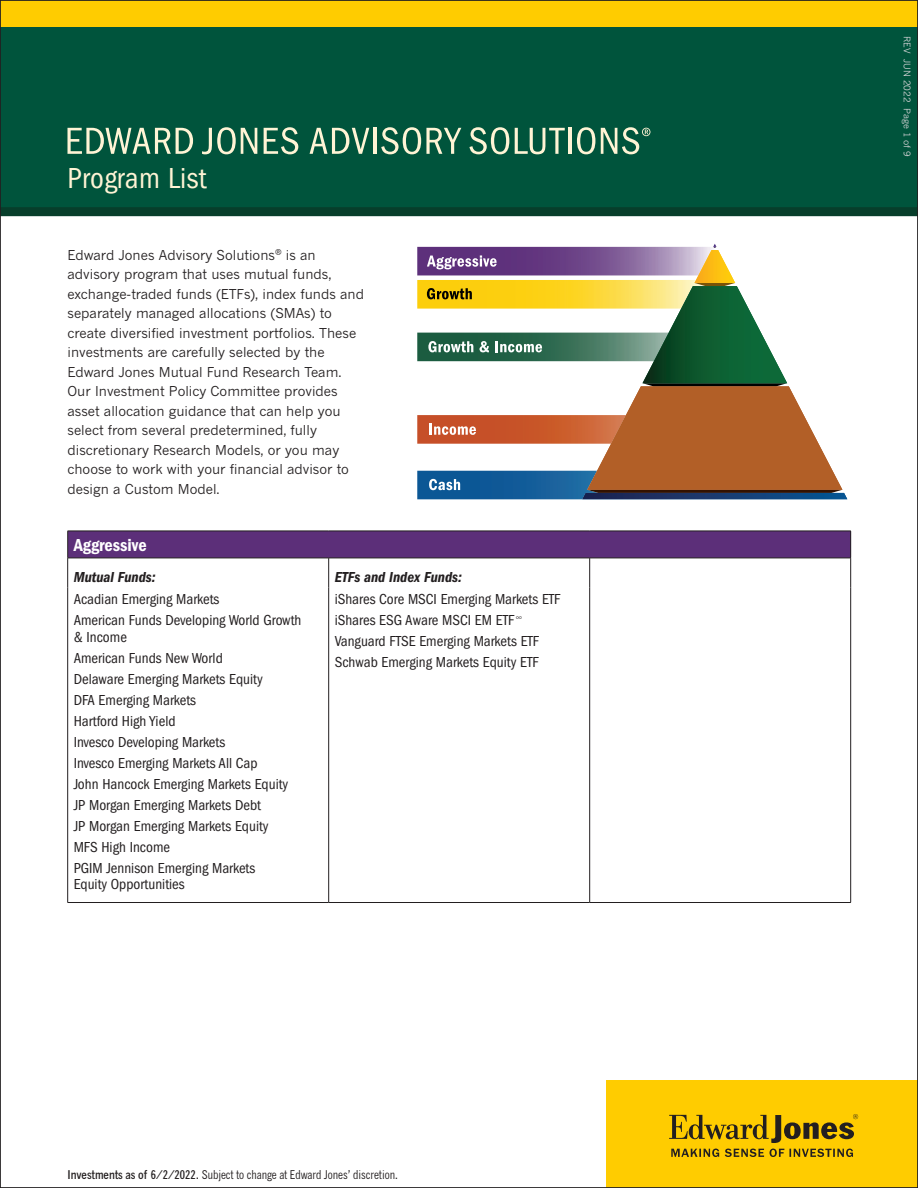
<style>
.page{position:relative;width:918px;height:1188px;background:#fff}
.page>*{position:absolute;margin:0;border:0;box-sizing:border-box;transform-origin:0 0}
.t1{font:condensed 30px "ITC Franklin Gothic Std";letter-spacing:.01em;color:#fff4d5}
.t2{font:18px "ITC Franklin Gothic Std Dm Cd";color:#fff}
.t3{font:condensed 15px/21px "ITC Franklin Gothic Std";color:#231f20}
.t4{font:15px "ITC Franklin Gothic Std Dm Cd It";color:#231f20}
.t5{font:13.5px/19.5px "News Gothic MT Pro";color:#231f20}
.t6{font:condensed 12px "News Gothic MT Pro";color:#231f20}
.t7{font:9.15px "News Gothic MT Pro";color:#d1d2d4}
.s1{font-weight:700}
</style>
<div class="page">
<div style="left:607px;top:1080px;width:311px;height:108px;background:#fc0"></div>
<svg style="left:671px;top:1149px;width:48px;height:8px"></svg>
<svg style="left:725px;top:1149px;width:39px;height:8px"></svg>
<svg style="left:770px;top:1149px;width:83px;height:8px"></svg>
<svg style="left:669px;top:1114px;width:189px;height:29px"></svg>
<div style="left:0;top:0;width:918px;height:216px;background:#00543c"></div>
<div style="left:0;top:0;width:918px;height:27px;background:#fc0"></div>
<svg style="left:68px;top:128px;width:125px;height:26px"></svg>
<svg style="left:202px;top:127px;width:55px;height:27px"></svg>
<svg style="left:264px;top:127px;width:34px;height:27px"></svg>
<svg style="left:310px;top:128px;width:59px;height:26px"></svg>
<hr style="left:373px;top:128px;width:4px;height:26px;background:#fff4d5">
<svg style="left:381px;top:127px;width:80px;height:27px"></svg>
<svg style="left:469px;top:127px;width:40px;height:27px"></svg>
<svg style="left:515px;top:128px;width:50px;height:26px"></svg>
<hr style="left:568px;top:128px;width:4px;height:26px;background:#fff4d5">
<svg style="left:577px;top:127px;width:18px;height:27px"></svg>
<svg style="left:601px;top:127px;width:49px;height:27px"></svg>
<div style="left:0;top:207px;width:918px;height:9px;background:#073e2b"></div>
<div style="left:68px;top:531px;width:783px;height:27px;background:#5c2f79"></div>
<hr style="left:68px;top:531px;width:261px;height:1px;background:#231f20">
<svg style="left:67px;top:531px;width:1px;height:27px"></svg>
<hr style="left:329px;top:531px;width:261px;height:1px;background:#231f20">
<hr style="left:590px;top:531px;width:261px;height:1px;background:#231f20">
<svg style="left:850px;top:531px;width:1px;height:27px"></svg>
<hr style="left:68px;top:558px;width:261px;height:1px;background:#231f20">
<hr style="left:67px;top:558px;width:1px;height:30px;background:#231f20">
<hr style="left:329px;top:558px;width:261px;height:1px;background:#231f20">
<hr style="left:590px;top:558px;width:261px;height:1px;background:#231f20">
<hr style="left:589px;top:558px;width:1px;height:30px;background:#231f20">
<hr style="left:850px;top:558px;width:1px;height:30px;background:#231f20">
<hr style="left:850px;top:588px;width:1px;height:314px;background:#231f20">
<hr style="left:68px;top:902px;width:261px;height:1px;background:#231f20">
<hr style="left:329px;top:902px;width:261px;height:1px;background:#231f20">
<hr style="left:590px;top:902px;width:261px;height:1px;background:#231f20">
<hr style="left:67px;top:588px;width:1px;height:314px;background:#231f20">
<hr style="left:589px;top:588px;width:1px;height:314px;background:#231f20">
<hr style="left:328px;top:558px;width:1px;height:30px;background:#231f20">
<hr style="left:328px;top:588px;width:1px;height:314px;background:#231f20">
<svg style="left:417px;top:244px;width:430px;height:255px"></svg>
<h1 class="t1" style="left:68px;top:161px;width:141px">Program List</h1>
<p class="t5" style="left:67px;top:245px;width:298px">Edward Jones Advisory Solutions<sup>®</sup> is an advisory program that uses mutual funds, exchange-traded funds (ETFs), index funds and separately managed allocations (SMAs) to create diversified investment portfolios. These investments are carefully selected by the Edward Jones Mutual Fund Research Team.<br>Our Investment Policy Committee provides asset allocation guidance that can help you select from several predetermined, fully discretionary Research Models, or you may choose to work with your financial advisor to design a Custom Model.</p>
<p class="t2" style="left:74px;top:534px;width:74px">Aggressive</p>
<p class="t4" style="left:74px;top:568px;width:83px">Mutual Funds:</p>
<p class="t4" style="left:335px;top:568px;width:129px">ETFs and Index Funds:</p>
<p class="t3" style="left:74px;top:589px;width:229px">Acadian Emerging Markets<br>American Funds Developing World Growth</p>
<p class="t3" style="left:74px;top:626px;width:216px">&amp; Income<br>American Funds New World<br>Delaware Emerging Markets Equity<br>DFA Emerging Markets<br>Hartford High Yield<br>Invesco Developing Markets<br>Invesco Emerging Markets All Cap<br>John Hancock Emerging Markets Equity<br>JP Morgan Emerging Markets Debt<br>JP Morgan Emerging Markets Equity<br>MFS High Income<br>PGIM Jennison Emerging Markets</p>
<p class="t3" style="left:74px;top:874px;width:113px">Equity Opportunities</p>
<p class="t3" style="left:335px;top:589px;width:227px">iShares Core MSCI Emerging Markets ETF iShares ESG Aware MSCI EM ETF <sup>∞ </sup>Vanguard FTSE Emerging Markets ETF Schwab Emerging Markets Equity ETF</p>
<p class="t6" style="left:68px;top:1168px;width:332px"><span class="s1">Investments as of 6/2/2022.</span> Subject to change at Edward Jones’ discretion.</p>
<p class="t7" style="left:913px;top:36px;width:122px;rotate:90deg">REV JUN 2022 Page 1 of 9</p>
</div>
